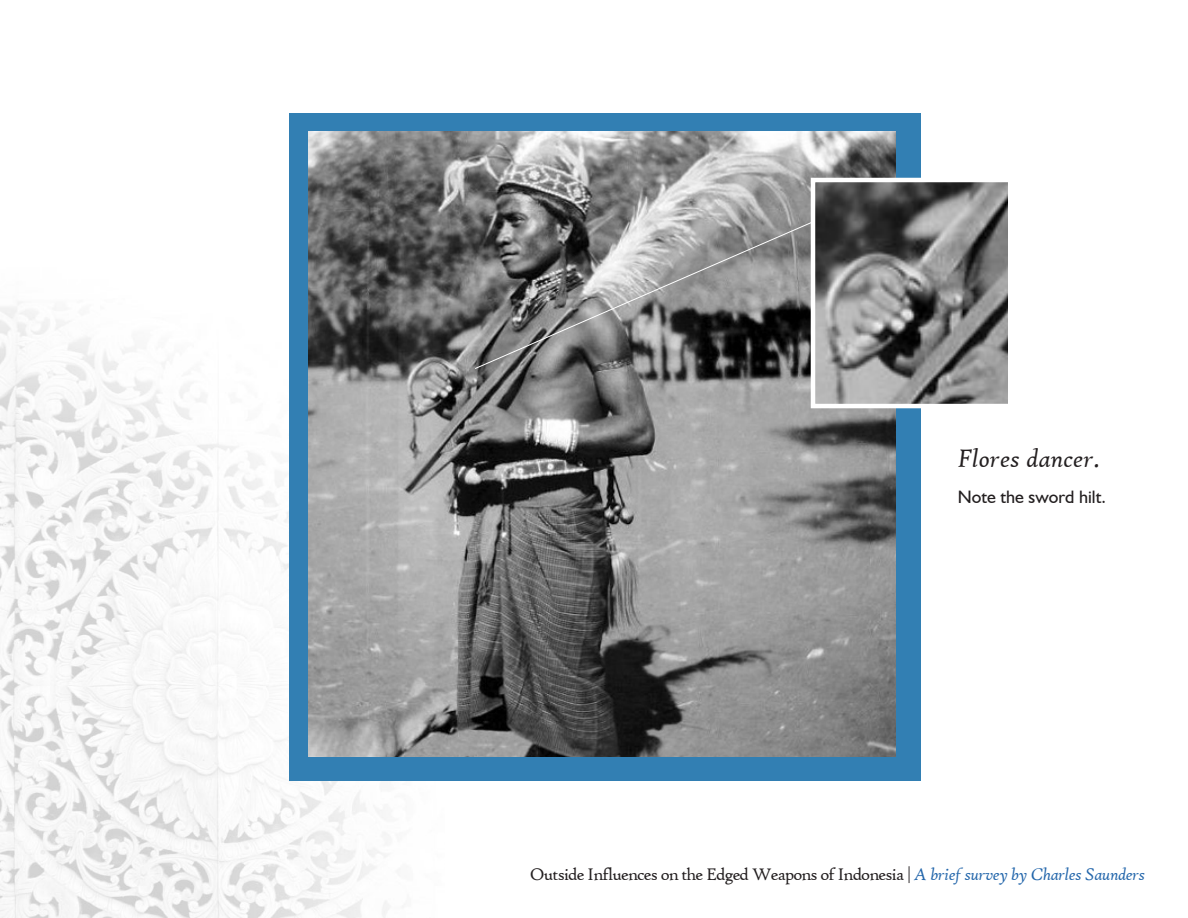
<style>
.page{position:relative;width:1188px;height:918px;background:#fff}
.page>*{position:absolute;margin:0;border:0;box-sizing:border-box;transform-origin:0 0}
.t1{font:italic 27px "High Tower Text";color:#231f20}
.t2{font:18px "High Tower Text";letter-spacing:-.05em;color:#231f20}
.t3{font:18px "Humanist 521 BT";color:#231f20}
.s1{font-style:italic;color:#2366ab}
</style>
<div class="page">
<img style="left:0;top:267px;width:444px;height:651px">
<div style="left:290px;top:113px;width:631px;height:667px;background:#327fb3"></div>
<img style="left:309px;top:131px;width:587px;height:625px">
<img style="left:816px;top:183px;width:191px;height:220px">
<div style="left:811px;top:178px;width:201px;height:230px;border:4px solid #fff"></div>
<svg style="left:474px;top:221px;width:340px;height:149px;background:#797979"></svg>
<p class="t1" style="left:958px;top:442px;width:144px">Flores dancer.</p>
<p class="t3" style="left:958px;top:485px;width:150px">Note the sword hilt.</p>
<p class="t2" style="left:530px;top:864px;width:617px">Outside Influences on the Edged Weapons of Indonesia | <span class="s1">A brief survey by Charles Saunders</span></p>
</div>
